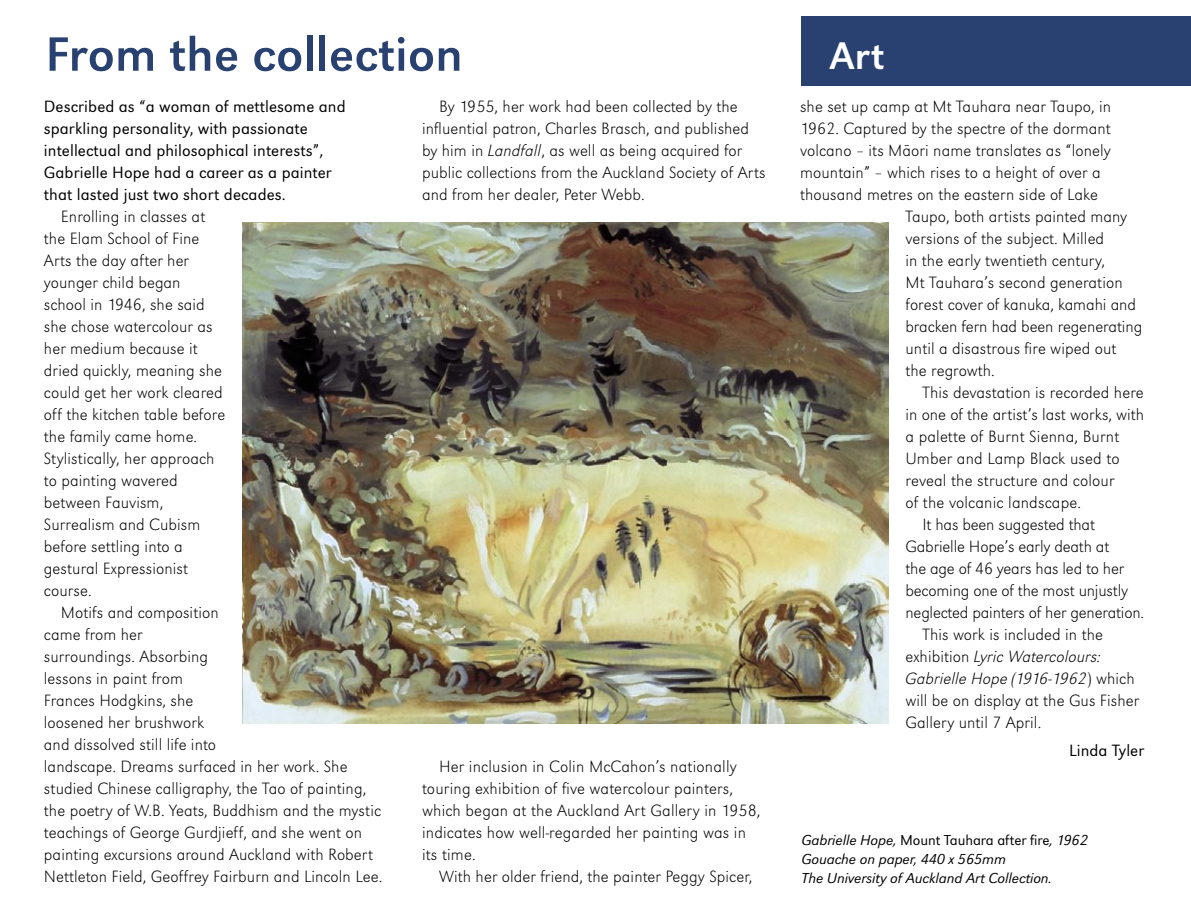
<style>
.page{position:relative;width:1191px;height:910px;background:#fff}
.page>*{position:absolute;margin:0;border:0;box-sizing:border-box;transform-origin:0 0}
.t1{font:50px "Grot Macron Reg";letter-spacing:.005em;color:#294171}
.t2{font:40px "Grot Macron Reg";color:#fff}
.t3{font:17px/22px "Grot Macron Extra Lt";letter-spacing:.005em;color:#000}
.t4{font:300 17px/22px "Grot Macron";letter-spacing:.005em;color:#000}
.t5{font:17px/22px "Grot Macron Extra Lt Ita";letter-spacing:.005em;color:#000}
.t6{font:15px/19px "Grot Macron Light Ita";letter-spacing:-.005em;color:#000}
.t7{font:300 15px "Grot Macron";letter-spacing:-.005em;color:#000}
.s1{font-family:"Grot Macron Extra Lt"}
.s2{font-family:"Grot Macron Extra Lt Ita"}
.s3{font-family:"Grot Macron Light Ita";font-weight:400}
</style>
<div class="page">
<div style="left:801px;top:16px;width:390px;height:70px;background:#294171"></div>
<img style="left:242px;top:222px;width:646px;height:502px">
<h1 class="t1" style="left:45px;top:25px;width:419px">From the collection</h1>
<h2 class="t2" style="left:830px;top:32px;width:56px">Art</h2>
<p class="t4" style="left:44px;top:96px;width:303px">Described as “a woman of mettlesome and sparkling personality, with passionate intellectual and philosophical interests”, Gabrielle Hope had a career as a painter that lasted just two short decades.</p>
<p class="t3" style="left:44px;top:205px;width:183px;text-indent:17px">Enrolling in classes at the Elam School of Fine<br>Arts the day after her younger child began school in 1946, she said she chose watercolour as her medium because it dried quickly, meaning she could get her work cleared off the kitchen table before the family came home.<br>Stylistically, her approach to painting wavered between Fauvism,<br>Surrealism and Cubism before settling into a gestural Expressionist course.</p>
<p class="t3" style="left:44px;top:601px;width:340px;text-indent:17px">Motifs and composition<br>came from her<br>surroundings. Absorbing<br>lessons in paint from<br>Frances Hodgkins, she<br>loosened her brushwork<br>and dissolved still life into<br>landscape. Dreams surfaced in her work. She studied Chinese calligraphy, the Tao of painting, the poetry of W.B. Yeats, Buddhism and the mystic teachings of George Gurdjieff, and she went on painting excursions around Auckland with Robert N ettleton Field, Geoffrey Fairburn and Lincoln Lee.</p>
<p class="t3" style="left:800px;top:95px;width:312px">she set up camp at Mt Tauhara near Taupo, in</p>
<p class="t3" style="left:800px;top:117px;width:312px">1962. Captured by the spectre of the dormant</p>
<p class="t3" style="left:800px;top:139px;width:313px">volcano – its Mäori name translates as “lonely</p>
<p class="t3" style="left:800px;top:161px;width:302px">mountain” – which rises to a height of over a</p>
<p class="t3" style="left:800px;top:183px;width:299px">thousand metres on the eastern side of Lake</p>
<p class="t3" style="left:905px;top:205px;width:224px">Taupo, both artists painted many</p>
<p class="t3" style="left:905px;top:227px;width:200px">versions of the subject. Milled</p>
<p class="t3" style="left:905px;top:249px;width:201px">in the early twentieth century,</p>
<p class="t3" style="left:905px;top:271px;width:219px">Mt Tauhara’s second generation</p>
<p class="t3" style="left:905px;top:293px;width:232px">forest cover of kanuka, kamahi and</p>
<p class="t3" style="left:905px;top:315px;width:238px">bracken fern had been regenerating</p>
<p class="t3" style="left:905px;top:337px;width:212px">until a disastrous fire wiped out</p>
<p class="t3" style="left:905px;top:359px;width:91px">the regrowth.</p>
<p class="t3" style="left:922px;top:381px;width:223px">This devastation is recorded here</p>
<p class="t3" style="left:905px;top:403px;width:240px">in one of the artist’s last works, with</p>
<p class="t3" style="left:905px;top:425px;width:215px">a palette of Burnt Sienna, Burnt</p>
<p class="t3" style="left:905px;top:447px;width:216px">Umber and Lamp Black used to</p>
<p class="t3" style="left:905px;top:469px;width:211px">reveal the structure and colour</p>
<p class="t3" style="left:905px;top:491px;width:177px">of the volcanic landscape.</p>
<p class="t3" style="left:922px;top:513px;width:174px">It has been suggested that</p>
<p class="t3" style="left:905px;top:535px;width:205px">Gabrielle H ope’s early death at</p>
<p class="t3" style="left:905px;top:557px;width:220px">the age of 46 years has led to her</p>
<p class="t3" style="left:905px;top:579px;width:225px">becoming one of the most unjustly</p>
<p class="t3" style="left:905px;top:601px;width:240px">neglected painters of her generation.</p>
<p class="t3" style="left:922px;top:623px;width:182px">This work is included in the</p>
<p class="t5" style="left:905px;top:645px;width:231px"><span class="s1">exhibition</span> Lyric Watercolours:<br>Gabrielle Hope (1916-1962<span class="s1">) which</span></p>
<p class="t3" style="left:905px;top:689px;width:235px">will be on display at the Gus Fisher<br>Gallery until 7 April.</p>
<p class="t4" style="left:1069px;top:739px;width:76px">Linda Tyler</p>
<p class="t3" style="left:422px;top:95px;width:345px;text-indent:17px">By 1955, her work had been collected by the influential patron, Charles Brasch, and published by him in <span class="s2">Landfall</span>, as well as being acquired for public collections from the Auckland Society of Arts and from her dealer, Peter Webb.</p>
<p class="t3" style="left:422px;top:755px;width:340px;text-indent:17px">Her inclusion in Colin McCahon’s nationally touring exhibition of five watercolour painters, which began at the Auckland Art Gallery in 1958, indicates how well-regarded her painting was in its time.</p>
<p class="t3" style="left:439px;top:865px;width:315px">With her older friend, the painter Peggy Spicer,</p>
<p class="t7" style="left:801px;top:831px;width:288px"><span class="s3">Gabrielle Hope,</span> Mount Tauhara after fire<span class="s3">, 1962</span></p>
<p class="t6" style="left:801px;top:849px;width:252px">Gouache on paper, 440 x 565mm<br>The University of Auckland Art Collection.</p>
</div>
